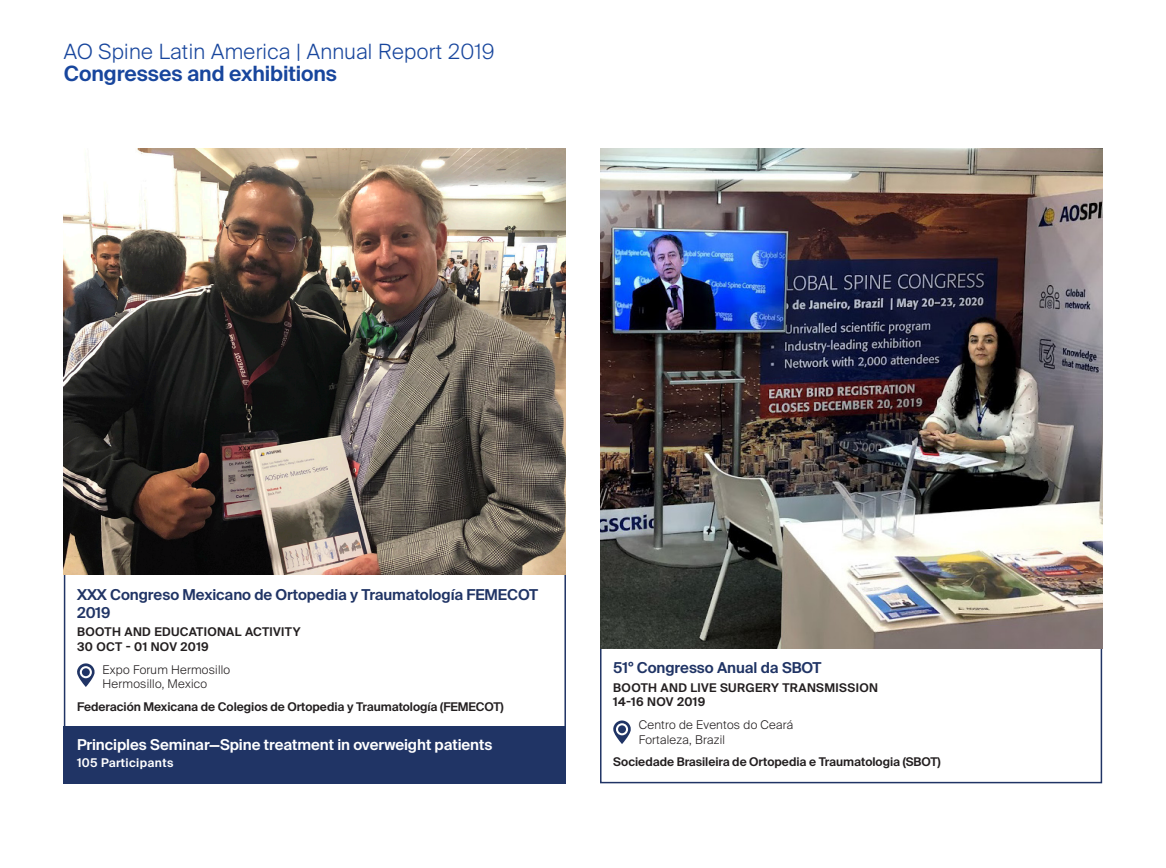
<style>
.page{position:relative;width:1166px;height:868px;background:#fff}
.page>*{position:absolute;margin:0;border:0;box-sizing:border-box;transform-origin:0 0}
.t1{font:300 21px "Suisse Intl";letter-spacing:.02em;color:#18469d}
.t2{font:600 21px "Suisse Intl";letter-spacing:-.005em;color:#18469d}
.dark_green_Tabela_tí{font:600 15px/18px "Suisse Intl";letter-spacing:-.005em;color:#203465}
.Corpo_de_texto___PRI{font:600 15px "Suisse Intl";letter-spacing:-.005em;color:#fff}
.Corpo_de_texto___PRI-2{font:600 12px "Suisse Intl";letter-spacing:-.005em;color:#231f20}
.Corpo_de_texto___PRI-3{font:600 12px "Suisse Intl";letter-spacing:.03em;color:#231f20}
.Corpo_de_texto___PRI-4{font:300 12px "Suisse Intl";letter-spacing:.02em;color:#231f20}
.Corpo_de_texto___PRI-5{font:600 12px "Suisse Intl";letter-spacing:.03em;color:#fff}
</style>
<div class="page">
<div style="left:600px;top:646px;width:501px;height:137px;border:2px solid #203465"></div>
<svg style="left:613px;top:720px;width:18px;height:24px"></svg>
<div style="left:618px;top:725px;width:7px;height:8px;background:#203465;border-radius:50%"></div>
<div style="left:64px;top:726px;width:502px;height:57px;background:#203465"></div>
<div style="left:64px;top:572px;width:502px;height:184px;border:2px solid #203465"></div>
<svg style="left:77px;top:663px;width:18px;height:24px"></svg>
<div style="left:82px;top:668px;width:8px;height:8px;background:#203465;border-radius:50%"></div>
<img style="left:64px;top:149px;width:502px;height:425px">
<img style="left:600px;top:149px;width:501px;height:499px">
<p class="t1" style="left:64px;top:39px;width:432px">AO Spine Latin America | Annual Report 2019</p>
<p class="t2" style="left:64px;top:62px;width:275px">Congresses and exhibitions</p>
<p class="dark_green_Tabela_tí" style="left:77px;top:585px;width:462px">XXX Congreso Mexicano de Ortopedia y Traumatología FEMECOT<br>2019</p>
<p class="Corpo_de_texto___PRI-3" style="left:77px;top:625px;width:225px">BOOTH AND EDUCATIONAL ACTIVITY</p>
<p class="Corpo_de_texto___PRI-3" style="left:77px;top:639px;width:133px">30 OCT - 01 NOV 2019</p>
<p class="Corpo_de_texto___PRI-4" style="left:103px;top:662px;width:129px">Expo Forum Hermosillo</p>
<p class="Corpo_de_texto___PRI-4" style="left:103px;top:676px;width:106px">Hermosillo, Mexico</p>
<p class="Corpo_de_texto___PRI-2" style="left:77px;top:699px;width:428px">Federación Mexicana de Colegios de Ortopedia y Traumatología (FEMECOT)</p>
<p class="Corpo_de_texto___PRI" style="left:77px;top:736px;width:417px">Principles Seminar—Spine treatment in overweight patients</p>
<p class="Corpo_de_texto___PRI-5" style="left:77px;top:755px;width:98px">105 Participants</p>
<p class="dark_green_Tabela_tí" style="left:613px;top:659px;width:210px">51º Congresso Anual da SBOT</p>
<p class="Corpo_de_texto___PRI-3" style="left:613px;top:680px;width:266px">BOOTH AND LIVE SURGERY TRANSMISSION</p>
<p class="Corpo_de_texto___PRI-3" style="left:613px;top:695px;width:93px">14-16 NOV 2019</p>
<p class="Corpo_de_texto___PRI-4" style="left:638px;top:717px;width:156px">Centro de Eventos do Ceará</p>
<p class="Corpo_de_texto___PRI-4" style="left:638px;top:732px;width:88px">Fortaleza, Brazil</p>
<p class="Corpo_de_texto___PRI-2" style="left:613px;top:755px;width:329px">Sociedade Brasileira de Ortopedia e Traumatologia (SBOT)</p>
</div>
